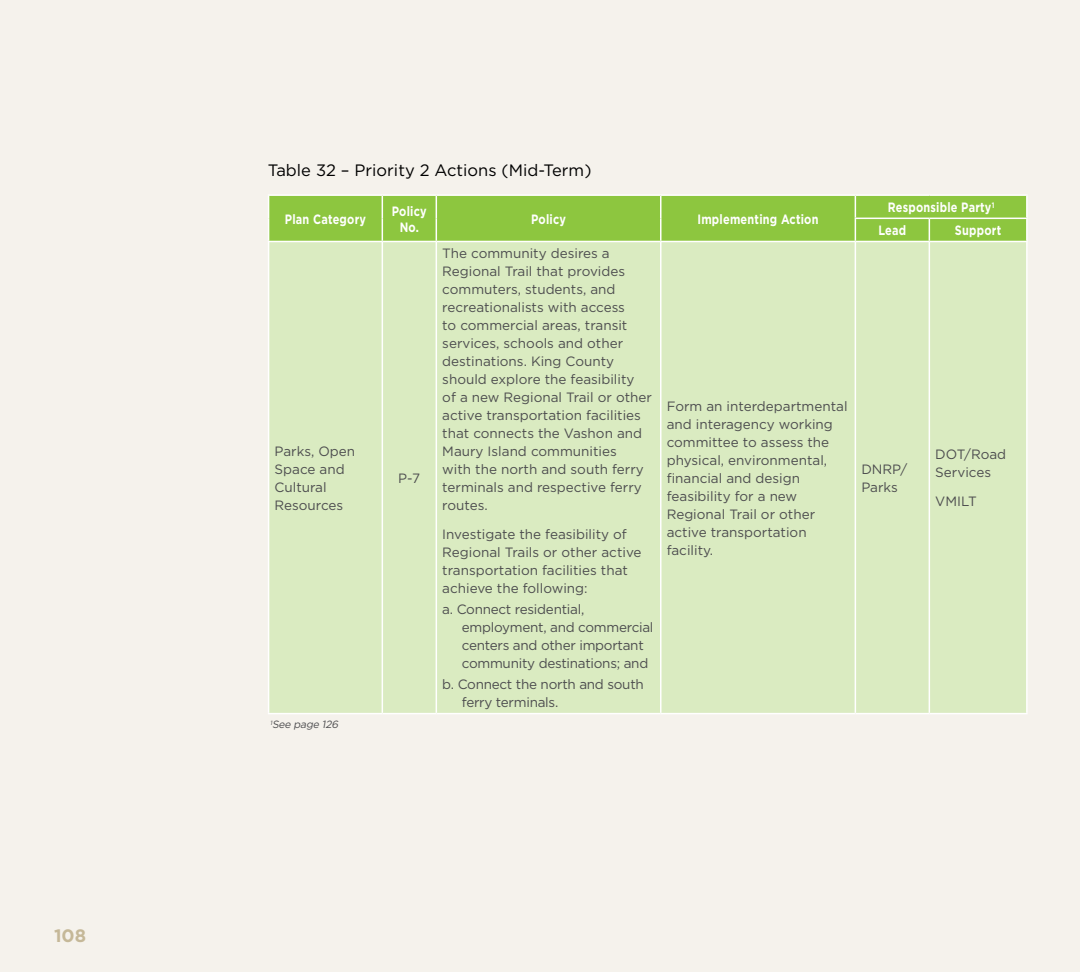
<style>
.page{position:relative;width:1080px;height:972px;background:#f5f2ec}
.page>*{position:absolute;margin:0;border:0;box-sizing:border-box;transform-origin:0 0}
.t1{font:700 18px "Gotham";color:#c5b898}
.t2{font:16.5px "Gotham";color:#000}
.t3{font:13.5px/18px "Gotham";color:#4d4d4f}
.t4{font:13.5px/18px "Gotham";letter-spacing:-.02em;color:#4d4d4f}
.t5{font:700 13.5px/16.5px "Gotham";letter-spacing:.02em;color:#fff;text-align:center;scale:.81 1}
.t6{font:italic 10.5px "Gotham";color:#4d4d4f}
</style>
<div class="page">
<div style="left:269px;top:242px;width:757px;height:471px;background:#daebc1"></div>
<hr style="left:436px;top:242px;width:1px;height:471px;background:#fff">
<hr style="left:660px;top:242px;width:2px;height:471px;background:#fff">
<hr style="left:855px;top:242px;width:1px;height:471px;background:#fff">
<hr style="left:929px;top:242px;width:1px;height:471px;background:#fff">
<hr style="left:268px;top:242px;width:1px;height:471px;background:#fff">
<hr style="left:268px;top:713px;width:114px;height:1px;background:#fff">
<hr style="left:1026px;top:242px;width:2px;height:471px;background:#fff">
<hr style="left:382px;top:713px;width:54px;height:1px;background:#fff">
<hr style="left:436px;top:713px;width:225px;height:1px;background:#fff">
<hr style="left:661px;top:713px;width:194px;height:1px;background:#fff">
<hr style="left:855px;top:713px;width:74px;height:1px;background:#fff">
<hr style="left:929px;top:713px;width:99px;height:1px;background:#fff">
<hr style="left:382px;top:242px;width:1px;height:471px;background:#fff">
<hr style="left:929px;top:218px;width:99px;height:1px;background:#fff">
<hr style="left:268px;top:194px;width:114px;height:2px;background:#fff">
<hr style="left:382px;top:194px;width:54px;height:2px;background:#fff">
<hr style="left:436px;top:194px;width:225px;height:2px;background:#fff">
<hr style="left:661px;top:194px;width:194px;height:2px;background:#fff">
<hr style="left:855px;top:194px;width:74px;height:2px;background:#fff">
<hr style="left:929px;top:194px;width:99px;height:2px;background:#fff">
<hr style="left:1026px;top:196px;width:2px;height:22px;background:#fff">
<svg style="left:268px;top:195px;width:759px;height:46px;background:#92c847"></svg>
<hr style="left:1026px;top:219px;width:2px;height:22px;background:#fff">
<hr style="left:382px;top:241px;width:54px;height:1px;background:#fff">
<hr style="left:436px;top:241px;width:225px;height:1px;background:#fff">
<hr style="left:661px;top:241px;width:194px;height:1px;background:#fff">
<hr style="left:855px;top:241px;width:74px;height:1px;background:#fff">
<hr style="left:929px;top:241px;width:99px;height:1px;background:#fff">
<hr style="left:268px;top:241px;width:114px;height:1px;background:#fff">
<h1 class="t1" style="left:54px;top:925px;width:34px">108</h1>
<p class="t2" style="left:268px;top:161px;width:325px">Table 32 – Priority 2 Actions (Mid-Term)</p>
<p class="t5" style="left:285px;top:211px;width:102px">Plan Category</p>
<p class="t5" style="left:392px;top:202px;width:45px">Policy<br>No.</p>
<p class="t5" style="left:531px;top:211px;width:45px">Policy</p>
<p class="t5" style="left:697px;top:211px;width:151px">Implementing Action</p>
<p class="t5" style="left:878px;top:196px;width:145px;line-height:23.1px;text-align:left;text-indent:9px">Responsible Party<sup>1<br></sup>Lead</p>
<p class="t5" style="left:955px;top:222px;width:59px">Support</p>
<p class="t3" style="left:275px;top:442px;width:82px">Parks, Open<br>Space and<br>Cultural<br>Resources</p>
<p class="t6" style="left:270px;top:719px;width:72px"><sup>1</sup>See page 126</p>
<p class="t3" style="left:398px;top:469px;width:24px">P-7</p>
<p class="t3" style="left:442px;top:244px;width:211px">The community desires a<br>Regional Trail that provides commuters, students, and recreationalists with access<br>to commercial areas, transit services, schools and other destinations. King County should explore the feasibility<br>of a new Regional Trail or other active transportation facilities that connects the Vashon and<br>Maury Island communities<br>with the north and south ferry terminals and respective ferry routes.</p>
<p class="t3" style="left:442px;top:525px;width:201px">Investigate the feasibility of<br>Regional Trails or other active transportation facilities that achieve the following:</p>
<p class="t4" style="left:462px;top:600px;width:193px;text-indent:-19px">a. Connect residential, employment, and commercial centers and other important community destinations; and</p>
<p class="t4" style="left:462px;top:675px;width:184px;text-indent:-19px">b. Connect the north and south ferry terminals.</p>
<p class="t3" style="left:667px;top:397px;width:182px">Form an interdepartmental and interagency working committee to assess the physical, environmental, financial and design feasibility for a new<br>Regional Trail or other active transportation facility.</p>
<p class="t3" style="left:861px;top:460px;width:48px">DNRP/<br>Parks</p>
<p class="t3" style="left:935px;top:445px;width:72px">DOT/Road<br>Services</p>
<p class="t3" style="left:935px;top:492px;width:43px">VMILT</p>
</div>
